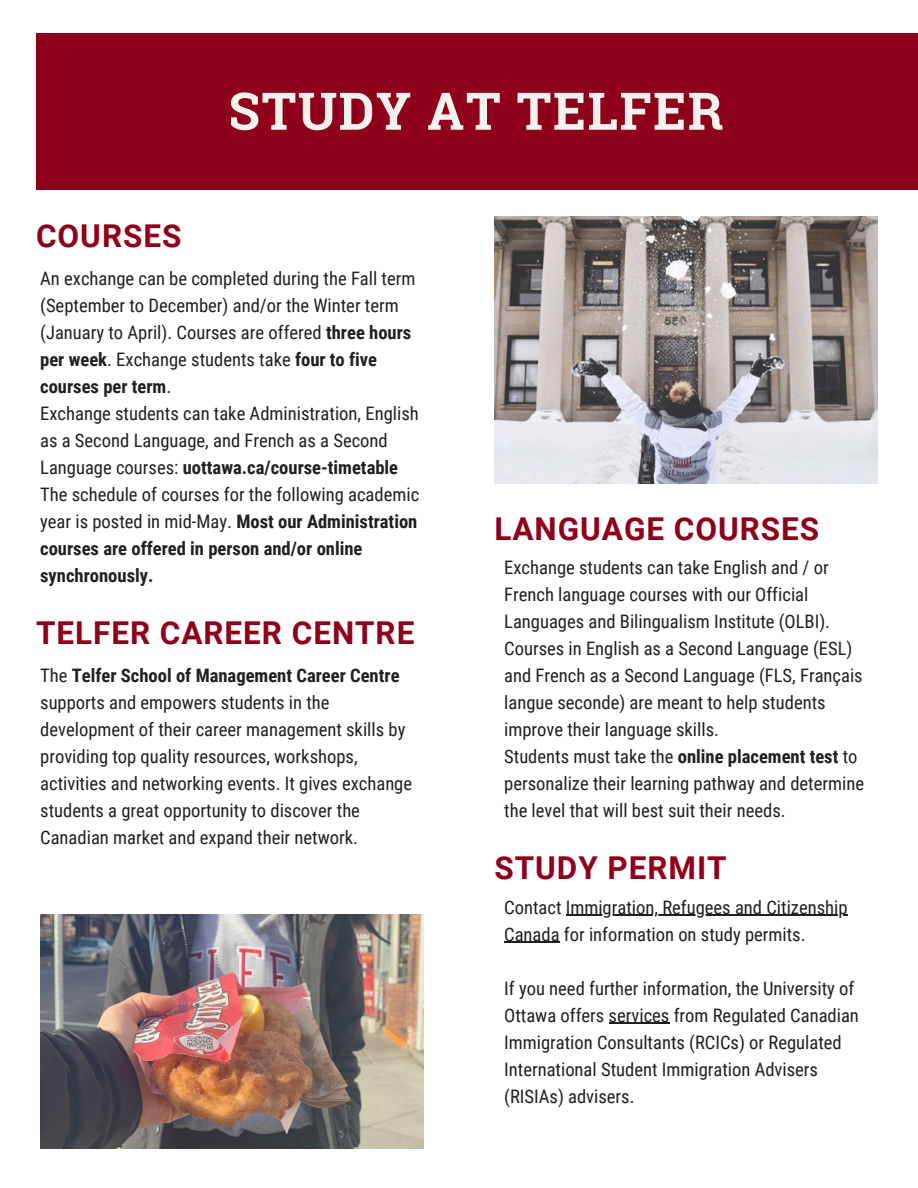
<style>
.page{position:relative;width:918px;height:1188px;background:#fff}
.page>*{position:absolute;margin:0;border:0;box-sizing:border-box;transform-origin:0 0}
.t1{font:700 51.9px "Roboto Slab";letter-spacing:.03em;color:#f4f2ef}
.t2{font:700 31.5px "Roboto";letter-spacing:.03em;color:#8f001a}
.t3{font:18.6px/27px "Roboto Condensed";color:#231f20}
.t4{font:700 18.6px/27px "Roboto Condensed";color:#231f20}
.s1{font-weight:700}
.s2{font-weight:400}
</style>
<div class="page">
<div style="left:36px;top:33px;width:882px;height:157px;background:#8f001a"></div>
<img style="left:495px;top:217px;width:382px;height:266px">
<img style="left:40px;top:914px;width:384px;height:234px">
<hr style="left:566px;top:915px;width:282px;height:1px;background:#231f20">
<hr style="left:504px;top:942px;width:56px;height:1px;background:#231f20">
<hr style="left:609px;top:1023px;width:60px;height:1px;background:#231f20">
<p class="t1" style="left:228px;top:75px;width:496px">STUDY AT TELFER</p>
<h1 class="t2" style="left:36px;top:218px;width:147px">COURSES</h1>
<h2 class="t3" style="left:40px;top:265px;width:377px">An exchange can be completed during the Fall term (September to December) and/or the Winter term (January to April). Courses are offered <span class="s1">three hours per week</span>. Exchange students take <span class="s1">four to five courses per term</span>.</h2>
<p class="t3" style="left:40px;top:400px;width:380px">Exchange students can take Administration, English as a Second Language, and French as a Second<br>Language courses: <span class="s1">uottawa.ca/course-timetable</span></p>
<p class="t4" style="left:40px;top:481px;width:381px"><span class="s2">The schedule of courses for the following academic year is posted in mid-May.</span> Most our Administration courses are offered in person and/or online synchronously.</p>
<p class="t2" style="left:36px;top:614px;width:380px">TELFER CAREER CENTRE</p>
<h2 class="t3" style="left:40px;top:662px;width:373px">The <span class="s1">Telfer School of Management Career Centre </span>supports and empowers students in the development of their career management skills by providing top quality resources, workshops, activities and networking events. It gives exchange students a great opportunity to discover the Canadian market and expand their network.</h2>
<p class="t2" style="left:495px;top:511px;width:326px">LANGUAGE COURSES</p>
<h2 class="t3" style="left:504px;top:554px;width:360px">Exchange students can take English and / or French language courses with our Official Languages and Bilingualism Institute (OLBI).<br>Courses in English as a Second Language (ESL) and French as a Second Language (FLS, Français langue seconde) are meant to help students improve their language skills.</h2>
<p class="t3" style="left:504px;top:743px;width:361px">Students must take the <span class="s1">online placement test</span> to personalize their learning pathway and determine the level that will best suit their needs.</p>
<p class="t2" style="left:495px;top:850px;width:234px">STUDY PERMIT</p>
<p class="t3" style="left:504px;top:894px;width:345px">Contact Immigration, Refugees and Citizenship</p>
<h2 class="t3" style="left:504px;top:921px;width:303px">Canada for information on study permits.</h2>
<h2 class="t3" style="left:504px;top:975px;width:352px">If you need further information, the University of</h2>
<p class="t3" style="left:504px;top:1002px;width:356px">Ottawa offers services from Regulated Canadian Immigration Consultants (RCICs) or Regulated International Student Immigration Advisers (RISIAs) advisers.</p>
</div>
